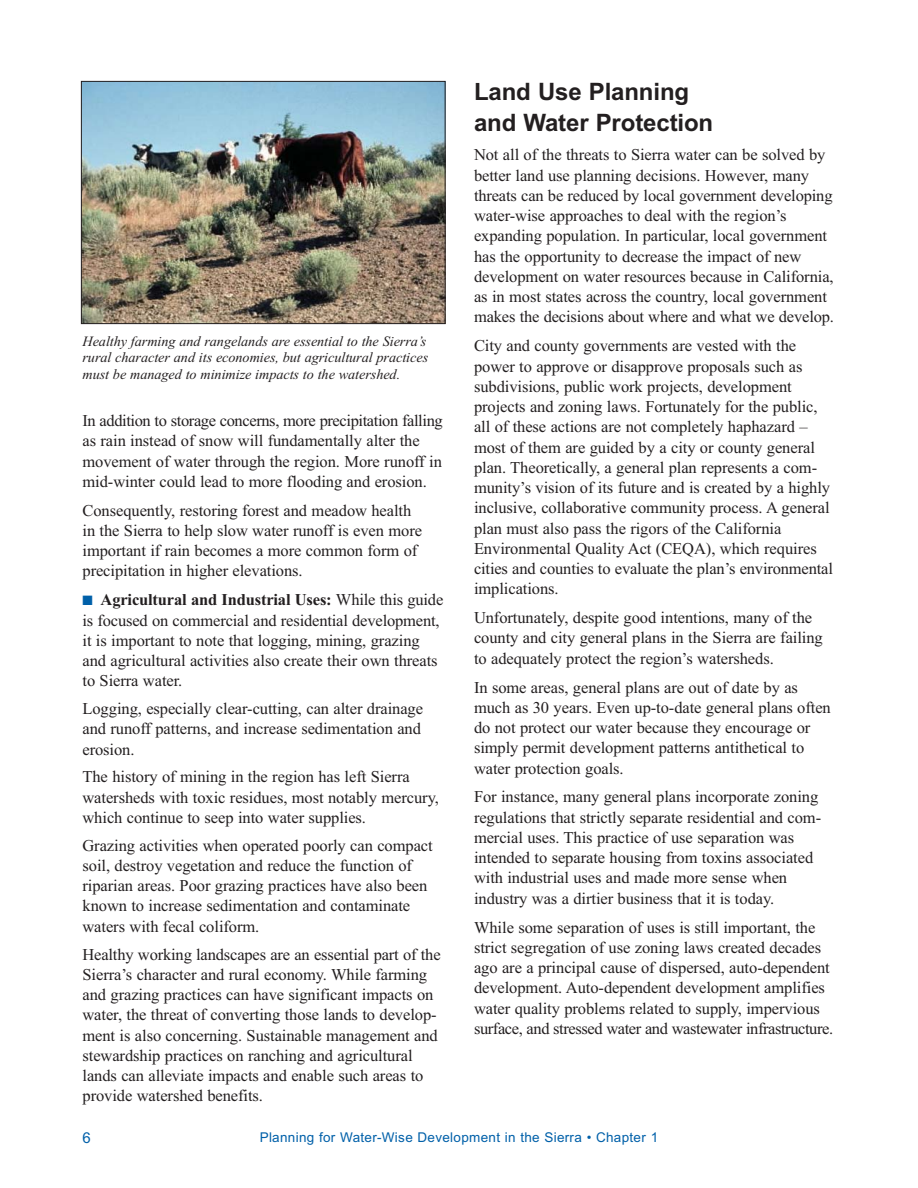
<style>
.page{position:relative;width:918px;height:1188px;background:#fff}
.page>*{position:absolute;margin:0;border:0;box-sizing:border-box;transform-origin:0 0}
.t1{font:700 24px/31.5px "Arial";letter-spacing:-.005em;color:#231f20}
.t2{font:16.5px/20.2px "Times New Roman";letter-spacing:-.005em;color:#231f20}
.t3{font:15px "Arial";color:#0060a9}
.t4{font:italic 14.25px/16.5px "Times New Roman";letter-spacing:-.005em;color:#231f20}
.t5{font:13.5px "Arial";letter-spacing:.02em;color:#0060a9}
.s1{color:#0060a9}
.s2{font-weight:700}
</style>
<div class="page">
<img style="left:83px;top:83px;width:361px;height:239px">
<div style="left:81px;top:81px;width:365px;height:243px;border:1px solid #231f20"></div>
<p class="t4" style="left:82px;top:334px;width:347px">Healthy farming and rangelands are essential to the Sierra’s rural character and its economies, but agricultural practices must be managed to minimize impacts to the watershed.</p>
<p class="t2" style="left:82px;top:412px;width:362px">In addition to storage concerns, more precipitation falling as rain instead of snow will fundamentally alter the movement of water through the region. More runoff in mid-winter could lead to more flooding and erosion.</p>
<p class="t2" style="left:82px;top:502px;width:341px">Consequently, restoring forest and meadow health in the Sierra to help slow water runoff is even more important if rain becomes a more common form of precipitation in higher elevations.</p>
<p class="t2" style="left:82px;top:591px;width:362px"><span class="s1">■</span> <span class="s2">Agricultural and Industrial Uses:</span> While this guide is focused on commercial and residential development, it is important to note that logging, mining, grazing and agricultural activities also create their own threats to Sierra water.</p>
<p class="t2" style="left:83px;top:700px;width:342px">Logging, especially clear-cutting, can alter drainage and runoff patterns, and increase sedimentation and erosion.</p>
<p class="t2" style="left:83px;top:768px;width:358px">The history of mining in the region has left Sierra watersheds with toxic residues, most notably mercury, which continue to seep into water supplies.</p>
<p class="t2" style="left:83px;top:837px;width:352px">Grazing activities when operated poorly can compact soil, destroy vegetation and reduce the function of riparian areas. Poor grazing practices have also been known to increase sedimentation and contaminate waters with fecal coliform.</p>
<p class="t2" style="left:83px;top:945px;width:360px">Healthy working landscapes are an essential part of the Sierra’s character and rural economy. While farming and grazing practices can have significant impacts on water, the threat of converting those lands to develop&shy;ment is also concerning. Sustainable management and stewardship practices on ranching and agricultural lands can alleviate impacts and enable such areas to provide watershed benefits.</p>
<h1 class="t1" style="left:474px;top:78px;width:241px">Land Use Planning and Water Protection</h1>
<p class="t2" style="left:474px;top:146px;width:362px">Not all of the threats to Sierra water can be solved by better land use planning decisions. However, many threats can be reduced by local government developing water-wise approaches to deal with the region’s expanding population. In particular, local government has the opportunity to decrease the impact of new development on water resources because in California, as in most states across the country, local government makes the decisions about where and what we develop.</p>
<p class="t2" style="left:474px;top:337px;width:361px">City and county governments are vested with the power to approve or disapprove proposals such as subdivisions, public work projects, development projects and zoning laws. Fortunately for the public, all of these actions are not completely haphazard – most of them are guided by a city or county general plan. Theoretically, a general plan represents a com&shy;munity’s vision of its future and is created by a highly inclusive, collaborative community process. A general plan must also pass the rigors of the California Environmental Quality Act (CEQA), which requires cities and counties to evaluate the plan’s environmental implications.</p>
<p class="t2" style="left:474px;top:609px;width:350px">Unfortunately, despite good intentions, many of the county and city general plans in the Sierra are failing to adequately protect the region’s watersheds.</p>
<p class="t2" style="left:474px;top:678px;width:358px">In some areas, general plans are out of date by as much as 30 years. Even up-to-date general plans often do not protect our water because they encourage or simply permit development patterns antithetical to water protection goals.</p>
<p class="t2" style="left:474px;top:788px;width:349px">For instance, many general plans incorporate zoning regulations that strictly separate residential and com&shy;mercial uses. This practice of use separation was intended to separate housing from toxins associated with industrial uses and made more sense when industry was a dirtier business that it is today.</p>
<p class="t2" style="left:474px;top:918px;width:361px">While some separation of uses is still important, the strict segregation of use zoning laws created decades ago are a principal cause of dispersed, auto-dependent development. Auto-dependent development amplifies water quality problems related to supply, impervious surface, and stressed water and wastewater infrastructure.</p>
<p class="t3" style="left:82px;top:1133px;width:10px">6</p>
<p class="t5" style="left:260px;top:1132px;width:400px">Planning for Water-Wise Development in the Sierra • Chapter 1</p>
</div>
